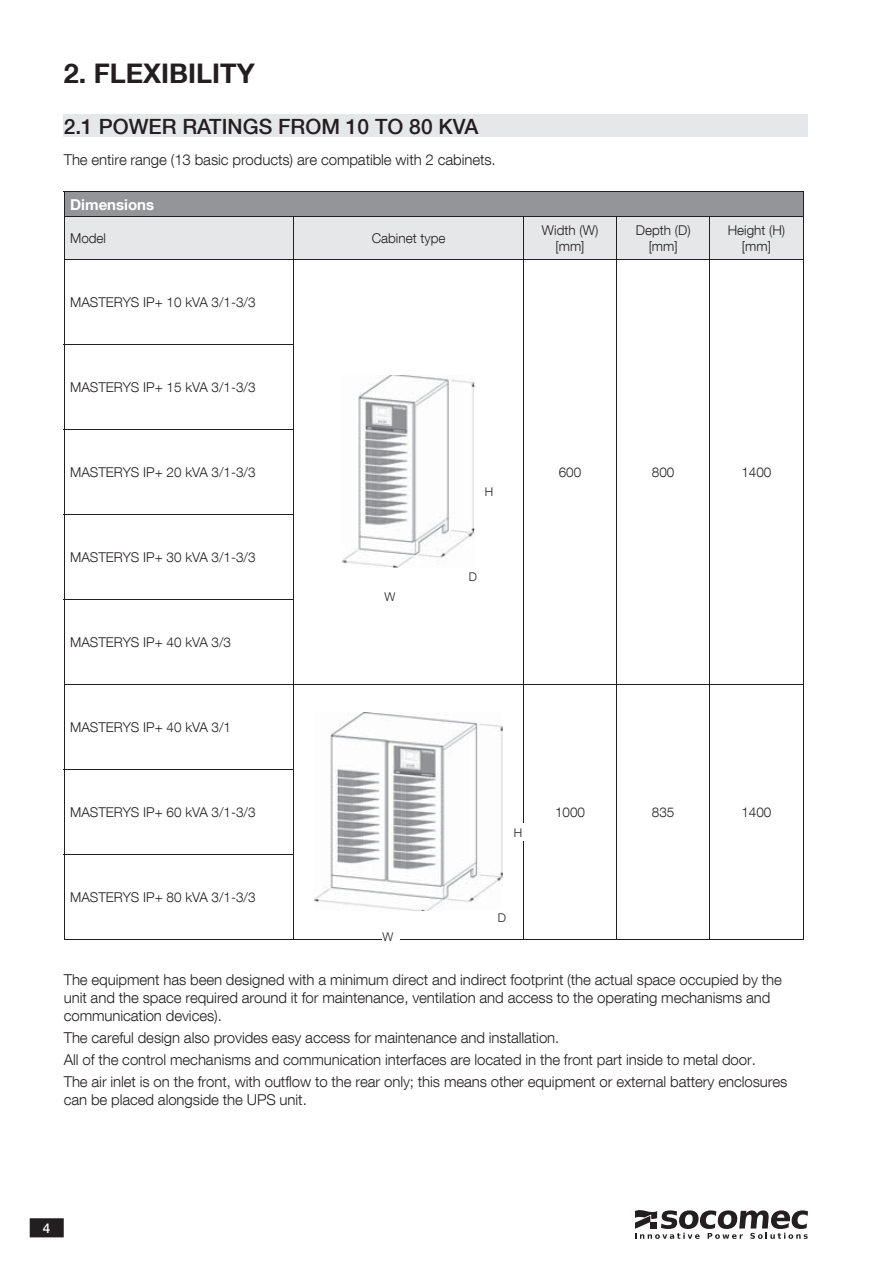
<style>
.page{position:relative;width:893px;height:1263px;background:#fff}
.page>*{position:absolute;margin:0;border:0;box-sizing:border-box;transform-origin:0 0}
.t1{font:700 27px "Helvetica Neue LT Com";color:#231f20}
.t2{font:500 21px "Helvetica Neue LT Com";color:#231f20}
.t3{font:300 15px/18px "Helvetica Neue LT Com";letter-spacing:-.005em;color:#231f20}
.t4{font:700 15px "Helvetica Neue LT Com";color:#fff}
.t5{font:300 13.5px/16.2px "Helvetica Neue LT Com";color:#231f20;text-align:center}
.t6{font:500 13.5px "Helvetica Neue LT Com";color:#fff}
.t7{font:300 12px "Helvetica Neue LT Com";color:#231f20}
</style>
<div class="page">
<div style="left:64px;top:115px;width:744px;height:22px;background:#e6e7e8"></div>
<hr style="left:64px;top:191px;width:230px;height:1px;background:#231f20">
<hr style="left:294px;top:191px;width:509px;height:1px;background:#231f20">
<svg style="left:64px;top:192px;width:740px;height:68px;background:#c4c5c7"></svg>
<hr style="left:64px;top:217px;width:1px;height:42px;background:#231f20">
<hr style="left:803px;top:217px;width:1px;height:42px;background:#231f20">
<hr style="left:64px;top:260px;width:1px;height:84px;background:#231f20">
<hr style="left:803px;top:260px;width:1px;height:85px;background:#231f20">
<hr style="left:64px;top:345px;width:1px;height:84px;background:#231f20">
<hr style="left:803px;top:345px;width:1px;height:85px;background:#231f20">
<hr style="left:64px;top:430px;width:1px;height:84px;background:#231f20">
<hr style="left:803px;top:430px;width:1px;height:85px;background:#231f20">
<hr style="left:64px;top:515px;width:1px;height:84px;background:#231f20">
<hr style="left:803px;top:515px;width:1px;height:85px;background:#231f20">
<hr style="left:64px;top:600px;width:1px;height:84px;background:#231f20">
<hr style="left:803px;top:600px;width:1px;height:84px;background:#231f20">
<hr style="left:64px;top:685px;width:1px;height:85px;background:#231f20">
<hr style="left:803px;top:685px;width:1px;height:85px;background:#231f20">
<hr style="left:64px;top:770px;width:1px;height:85px;background:#231f20">
<hr style="left:803px;top:770px;width:1px;height:85px;background:#231f20">
<hr style="left:64px;top:855px;width:1px;height:85px;background:#231f20">
<hr style="left:803px;top:855px;width:1px;height:85px;background:#231f20">
<hr style="left:64px;top:940px;width:739px;height:1px;background:#231f20">
<hr style="left:523px;top:217px;width:1px;height:42px;background:#231f20">
<hr style="left:616px;top:217px;width:1px;height:42px;background:#231f20">
<hr style="left:709px;top:217px;width:1px;height:42px;background:#231f20">
<hr style="left:523px;top:260px;width:1px;height:85px;background:#231f20">
<hr style="left:616px;top:260px;width:1px;height:85px;background:#231f20">
<hr style="left:709px;top:260px;width:1px;height:85px;background:#231f20">
<hr style="left:523px;top:345px;width:1px;height:85px;background:#231f20">
<hr style="left:616px;top:345px;width:1px;height:85px;background:#231f20">
<hr style="left:709px;top:345px;width:1px;height:85px;background:#231f20">
<hr style="left:523px;top:430px;width:1px;height:85px;background:#231f20">
<hr style="left:616px;top:430px;width:1px;height:85px;background:#231f20">
<hr style="left:709px;top:430px;width:1px;height:85px;background:#231f20">
<hr style="left:523px;top:515px;width:1px;height:85px;background:#231f20">
<hr style="left:616px;top:515px;width:1px;height:85px;background:#231f20">
<hr style="left:709px;top:515px;width:1px;height:85px;background:#231f20">
<hr style="left:523px;top:600px;width:1px;height:84px;background:#231f20">
<hr style="left:616px;top:600px;width:1px;height:84px;background:#231f20">
<hr style="left:709px;top:600px;width:1px;height:84px;background:#231f20">
<hr style="left:64px;top:344px;width:230px;height:1px;background:#231f20">
<hr style="left:64px;top:429px;width:230px;height:1px;background:#231f20">
<hr style="left:64px;top:514px;width:230px;height:1px;background:#231f20">
<hr style="left:64px;top:599px;width:230px;height:1px;background:#231f20">
<hr style="left:64px;top:684px;width:553px;height:1px;background:#231f20">
<hr style="left:523px;top:685px;width:1px;height:85px;background:#231f20">
<hr style="left:617px;top:684px;width:93px;height:1px;background:#231f20">
<hr style="left:616px;top:685px;width:1px;height:85px;background:#231f20">
<hr style="left:710px;top:684px;width:93px;height:1px;background:#231f20">
<hr style="left:709px;top:685px;width:1px;height:85px;background:#231f20">
<hr style="left:523px;top:770px;width:1px;height:85px;background:#231f20">
<hr style="left:616px;top:770px;width:1px;height:85px;background:#231f20">
<hr style="left:709px;top:770px;width:1px;height:85px;background:#231f20">
<hr style="left:523px;top:855px;width:1px;height:85px;background:#231f20">
<hr style="left:616px;top:855px;width:1px;height:85px;background:#231f20">
<hr style="left:709px;top:855px;width:1px;height:85px;background:#231f20">
<hr style="left:64px;top:770px;width:230px;height:1px;background:#231f20">
<hr style="left:64px;top:855px;width:230px;height:1px;background:#231f20">
<hr style="left:64px;top:217px;width:739px;height:1px;background:#231f20">
<hr style="left:293px;top:217px;width:1px;height:42px;background:#231f20">
<hr style="left:64px;top:259px;width:459px;height:1px;background:#231f20">
<hr style="left:293px;top:260px;width:1px;height:84px;background:#231f20">
<hr style="left:523px;top:259px;width:280px;height:1px;background:#231f20">
<hr style="left:293px;top:345px;width:1px;height:84px;background:#231f20">
<hr style="left:293px;top:430px;width:1px;height:84px;background:#231f20">
<hr style="left:293px;top:515px;width:1px;height:84px;background:#231f20">
<hr style="left:293px;top:600px;width:1px;height:84px;background:#231f20">
<hr style="left:293px;top:685px;width:1px;height:85px;background:#231f20">
<hr style="left:293px;top:770px;width:1px;height:85px;background:#231f20">
<hr style="left:293px;top:855px;width:1px;height:85px;background:#231f20">
<img style="left:342px;top:375px;width:132px;height:192px">
<img style="left:315px;top:713px;width:187px;height:198px">
<div style="left:383px;top:930px;width:17px;height:13px;background:#fff"></div>
<div style="left:498px;top:909px;width:17px;height:18px;background:#fff"></div>
<div style="left:514px;top:824px;width:17px;height:17px;background:#fff"></div>
<svg style="left:635px;top:1210px;width:173px;height:29px"></svg>
<div style="left:650px;top:1222px;width:7px;height:7px;background:#231f20"></div>
<svg style="left:30px;top:1218px;width:34px;height:19px"></svg>
<h1 class="t1" style="left:64px;top:64px;width:192px">2. FLEXIBILITY</h1>
<h2 class="t2" style="left:64px;top:119px;width:416px">2.1 POWER RATINGS FROM 10 TO 80 KVA</h2>
<p class="t3" style="left:64px;top:152px;width:433px">The entire range (13 basic products) are compatible with 2 cabinets.</p>
<p class="t4" style="left:70px;top:199px;width:86px">Dimensions</p>
<p class="t5" style="left:70px;top:232px;width:38px">Model</p>
<p class="t5" style="left:372px;top:232px;width:75px">Cabinet type</p>
<p class="t5" style="left:542px;top:224px;width:58px">Width (W) [mm]</p>
<p class="t5" style="left:636px;top:224px;width:56px">Depth (D) [mm]</p>
<p class="t5" style="left:728px;top:224px;width:59px">Height (H) [mm]</p>
<p class="t5" style="left:70px;top:296px;width:187px">MASTERYS IP+ 10 kVA 3/1-3/3</p>
<p class="t5" style="left:70px;top:381px;width:187px">MASTERYS IP+ 15 kVA 3/1-3/3</p>
<p class="t5" style="left:70px;top:466px;width:187px">MASTERYS IP+ 20 kVA 3/1-3/3</p>
<p class="t5" style="left:70px;top:551px;width:187px">MASTERYS IP+ 30 kVA 3/1-3/3</p>
<p class="t5" style="left:70px;top:636px;width:163px">MASTERYS IP+ 40 kVA 3/3</p>
<p class="t5" style="left:70px;top:721px;width:163px">MASTERYS IP+ 40 kVA 3/1</p>
<p class="t7" style="left:384px;top:592px;width:12px">W</p>
<p class="t7" style="left:485px;top:487px;width:10px">H</p>
<p class="t7" style="left:469px;top:572px;width:10px">D</p>
<p class="t5" style="left:559px;top:466px;width:24px">600</p>
<p class="t5" style="left:652px;top:466px;width:24px">800</p>
<p class="t5" style="left:741px;top:466px;width:32px">1400</p>
<p class="t5" style="left:70px;top:806px;width:187px">MASTERYS IP+ 60 kVA 3/1-3/3</p>
<p class="t5" style="left:555px;top:806px;width:32px">1000</p>
<p class="t5" style="left:652px;top:806px;width:24px">835</p>
<p class="t5" style="left:741px;top:806px;width:32px">1400</p>
<p class="t5" style="left:70px;top:891px;width:187px">MASTERYS IP+ 80 kVA 3/1-3/3</p>
<p class="t7" style="left:383px;top:932px;width:12px">W</p>
<p class="t7" style="left:514px;top:828px;width:10px">H</p>
<p class="t7" style="left:498px;top:913px;width:10px">D</p>
<p class="t3" style="left:64px;top:972px;width:720px">The equipment has been designed with a minimum direct and indirect footprint (the actual space occupied by the unit and the space required around it for maintenance, ventilation and access to the operating mechanisms and communication devices).</p>
<p class="t3" style="left:64px;top:1029px;width:725px;line-height:22.2px">The careful design also provides easy access for maintenance and installation.<br>All of the control mechanisms and communication interfaces are located in the front part inside to metal door.<br>The air inlet is on the front, with outflow to the rear only; this means other equipment or external battery enclosures</p>
<p class="t3" style="left:64px;top:1093px;width:245px">can be placed alongside the UPS unit.</p>
<p class="t6" style="left:43px;top:1223px;width:9px">4</p>
</div>
